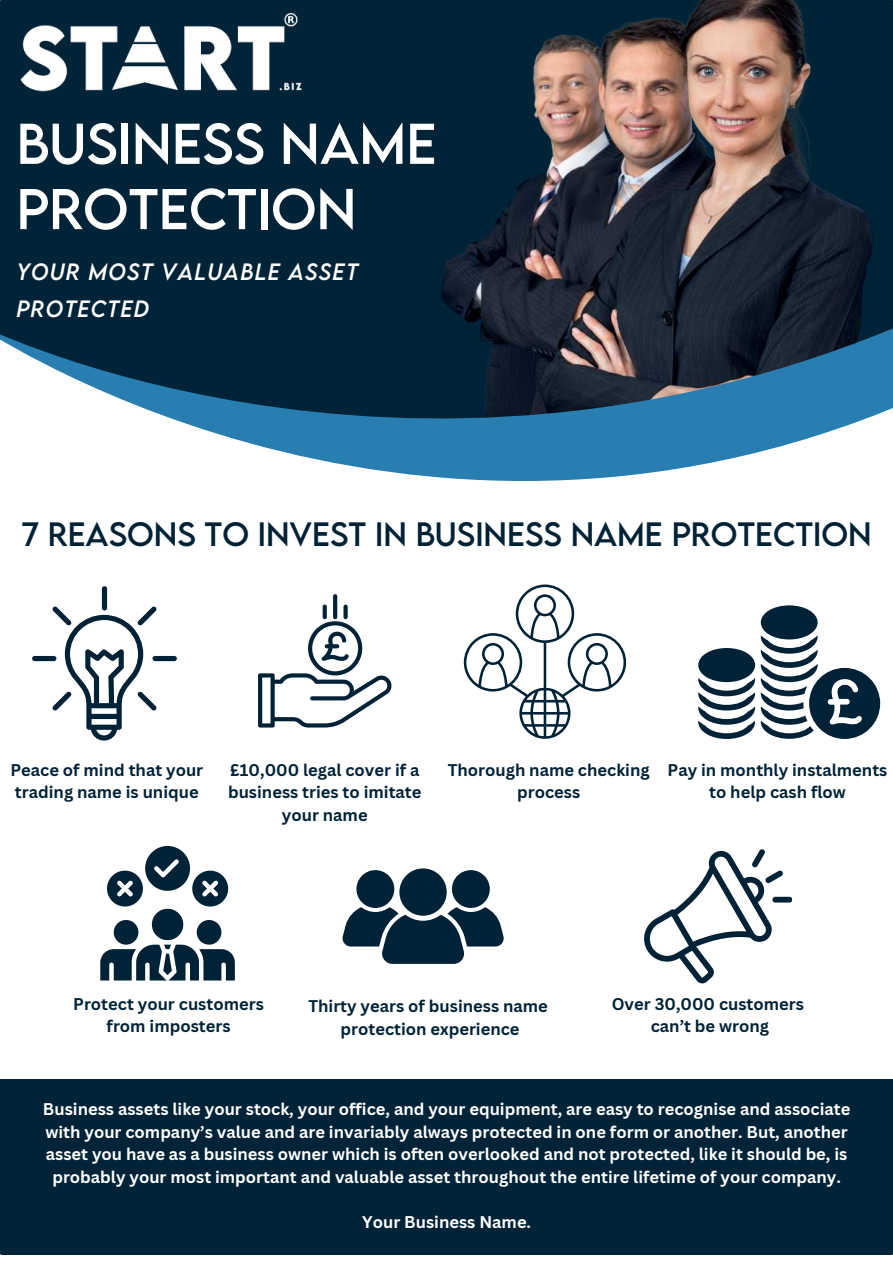
<style>
.page{position:relative;width:893px;height:1264px;background:#fff}
.page>*{position:absolute;margin:0;border:0;box-sizing:border-box;transform-origin:0 0}
.t1{font:51px/65.2px "LEMONMILK";color:#fff}
.t2{font:30px "LEMONMILK";color:#002237}
.t3{font:italic 21px/37px "LEMONMILK";letter-spacing:.06em;color:#fff}
.t4{font:700 16.5px/22.5px "Canva Sans";color:#fff;text-align:center}
.t5{font:700 16.5px/22.5px "Canva Sans";color:#002237;text-align:center}
</style>
<div class="page">
<svg style="left:464px;top:584px;width:162px;height:154px"></svg>
<div style="left:152px;top:656px;width:25px;height:5px;background:#002237;border-radius:3px"></div>
<div style="left:32px;top:656px;width:24px;height:5px;background:#002237;border-radius:3px"></div>
<div style="left:102px;top:586px;width:5px;height:24px;background:#002237;border-radius:3px"></div>
<svg style="left:52px;top:606px;width:105px;height:134px"></svg>
<svg style="left:100px;top:846px;width:135px;height:134px"></svg>
<svg style="left:258px;top:594px;width:133px;height:133px"></svg>
<svg style="left:644px;top:849px;width:147px;height:134px"></svg>
<div style="left:399px;top:868px;width:47px;height:47px;background:#002237;border-radius:50%"></div>
<div style="left:356px;top:870px;width:38px;height:38px;background:#002237;border-radius:50%"></div>
<div style="left:452px;top:870px;width:38px;height:38px;background:#002237;border-radius:50%"></div>
<svg style="left:342px;top:907px;width:161px;height:56px"></svg>
<div style="left:0;top:1px;width:892px;height:320px;background:#002337"></div>
<img style="left:440px;top:0;width:432px;height:321px">
<svg style="left:0;top:321px;width:892px;height:160px"></svg>
<div style="left:0;top:1079px;width:892px;height:174px;background:#002337"></div>
<div style="left:760px;top:605px;width:57px;height:34px;background:#002237;border-radius:50%"></div>
<svg style="left:698px;top:635px;width:182px;height:104px"></svg>
<img style="left:16px;top:11px;width:292px;height:83px">
<h1 class="t1" style="left:16px;top:114px;width:422px">BUSINESS NAME<br>PROTECTION</h1>
<p class="t3" style="left:16px;top:254px;width:343px">YOUR MOST VALUABLE ASSET<br>PROTECTED</p>
<h2 class="t2" style="left:22px;top:518px;width:851px">7 REASONS TO INVEST IN BUSINESS NAME PROTECTION</h2>
<p class="t5" style="left:228px;top:758px;width:195px">£10,000 legal cover if a business tries to imitate your name</p>
<p class="t5" style="left:10px;top:758px;width:194px;text-align:left">Peace of mind that your trading name is unique</p>
<p class="t5" style="left:447px;top:758px;width:203px">Thorough name checking process</p>
<p class="t5" style="left:667px;top:758px;width:221px">Pay in monthly instalments to help cash flow</p>
<p class="t5" style="left:73px;top:992px;width:192px">Protect your customers from imposters</p>
<p class="t5" style="left:308px;top:995px;width:241px">Thirty years of business name protection experience</p>
<p class="t5" style="left:611px;top:992px;width:194px">Over 30,000 customers can’t be wrong</p>
<p class="t4" style="left:43px;top:1098px;width:808px">Business assets like your stock, your office, and your equipment, are easy to recognise and associate with your company’s value and are invariably always protected in one form or another. But, another asset you have as a business owner which is often overlooked and not protected, like it should be, is probably your most important and valuable asset throughout the entire lifetime of your company.</p>
<p class="t4" style="left:362px;top:1210px;width:170px">Your Business Name.</p>
</div>
